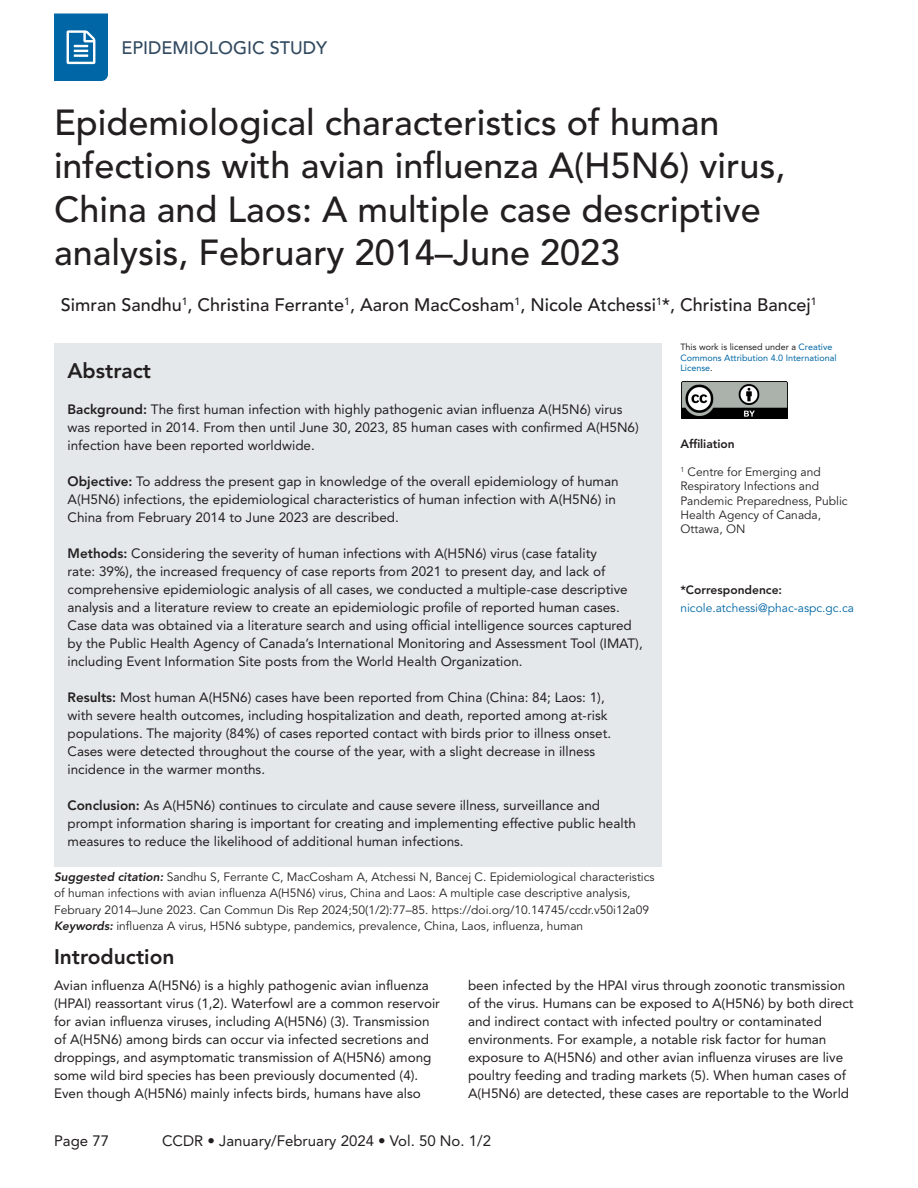
<style>
.page{position:relative;width:918px;height:1188px;background:#fff}
.page>*{position:absolute;margin:0;border:0;box-sizing:border-box;transform-origin:0 0}
.A_-_H2{font:500 36px/43.2px "Avenir LT Std";color:#231f20}
.A_-_H3_References_Span{font:800 21px "Avenir LT Std";color:#231f20}
.A_-_H3{font:800 21px "Avenir LT Std";color:#231f20}
.A_-_Names{font:500 18px "Avenir LT Std";color:#231f20}
.t1{font:500 18px "Avenir LT Std";color:#324a60}
.t2{font:15px "Avenir LT Std";color:#231f20}
.A_-_Body{font:13.5px/18px "Avenir LT Std";color:#231f20}
.A_-_Suggested_Citation{font:12px/16.5px "Avenir LT Std";color:#231f20}
.A_-_Sidebar{font:12px/14.4px "Avenir LT Std";color:#231f20}
.A_-_Sidebar_Corresp{font:12px/18px "Avenir LT Std";color:#0066a5}
.A_-_Sidebar_Header{font:800 12px "Avenir LT Std";color:#231f20}
.A_-_Table_Figure_-_Footnotes{font:9px/10.5px "Avenir LT Std";color:#0066a5}
.s1{font-weight:800}
.s2{font-weight:800;font-style:italic}
.s3{color:#231f20}
.s4{font-weight:800;color:#231f20}
</style>
<div class="page">
<svg style="left:54px;top:14px;width:54px;height:67px;background:#1d77af"></svg>
<div style="left:54px;top:343px;width:608px;height:524px;background:#e4e8ea"></div>
<img style="left:682px;top:382px;width:105px;height:37px">
<h3 class="t1" style="left:122px;top:37px;width:207px">EPIDEMIOLOGIC STUDY</h3>
<p class="A_-_H2" style="left:54px;top:102px;width:733px">Epidemiological characteristics of human infections with avian influenza A(H5N6) virus, China and Laos: A multiple case descriptive analysis, February 2014–June 2023</p>
<p class="A_-_Names" style="left:61px;top:294px;width:758px">Simran Sandhu<sup>1</sup>, Christina Ferrante<sup>1</sup>, Aaron MacCosham<sup>1</sup>, Nicole Atchessi<sup>1</sup>*, Christina Bancej<sup>1</sup></p>
<p class="A_-_H3" style="left:68px;top:358px;width:85px">Abstract</p>
<p class="A_-_Body" style="left:68px;top:400px;width:573px"><span class="s1">Background:</span> The first human infection with highly pathogenic avian influenza A(H5N6) virus was reported in 2014. From then until June 30, 2023, 85 human cases with confirmed A(H5N6) infection have been reported worldwide.</p>
<p class="A_-_Body" style="left:68px;top:472px;width:553px"><span class="s1">Objective:</span> To address the present gap in knowledge of the overall epidemiology of human<br>A(H5N6) infections, the epidemiological characteristics of human infection with A(H5N6) in<br>China from February 2014 to June 2023 are described.</p>
<p class="A_-_Body" style="left:68px;top:544px;width:577px"><span class="s1">Methods:</span> Considering the severity of human infections with A(H5N6) virus (case fatality<br>rate: 39%), the increased frequency of case reports from 2021 to present day, and lack of comprehensive epidemiologic analysis of all cases, we conducted a multiple-case descriptive analysis and a literature review to create an epidemiologic profile of reported human cases.<br>Case data was obtained via a literature search and using official intelligence sources captured by the Public Health Agency of Canada’s International Monitoring and Assessment Tool (IMAT), including Event Information Site posts from the World Health Organization.</p>
<p class="A_-_Body" style="left:68px;top:688px;width:545px"><span class="s1">Results:</span> Most human A(H5N6) cases have been reported from China (China: 84; Laos: 1), with severe health outcomes, including hospitalization and death, reported among at-risk populations. The majority (84%) of cases reported contact with birds prior to illness onset.<br>Cases were detected throughout the course of the year, with a slight decrease in illness incidence in the warmer months.</p>
<p class="A_-_Body" style="left:68px;top:796px;width:570px"><span class="s1">Conclusion:</span> As A(H5N6) continues to circulate and cause severe illness, surveillance and prompt information sharing is important for creating and implementing effective public health measures to reduce the likelihood of additional human infections.</p>
<p class="A_-_Suggested_Citation" style="left:54px;top:869px;width:602px"><span class="s2">Suggested citation:</span> Sandhu S, Ferrante C, MacCosham A, Atchessi N, Bancej C. Epidemiological characteristics of human infections with avian influenza A(H5N6) virus, China and Laos: A multiple case descriptive analysis,<br>February 2014–June 2023. Can Commun Dis Rep 2024;50(1/2):77–85. https://doi.org/10.14745/ccdr.v50i12a09</p>
<p class="A_-_Suggested_Citation" style="left:54px;top:918px;width:531px"><span class="s2">Keywords:</span> influenza A virus, H5N6 subtype, pandemics, prevalence, China, Laos, influenza, human</p>
<p class="A_-_Table_Figure_-_Footnotes" style="left:680px;top:342px;width:158px"><span class="s3">This work is licensed under a</span> Creative<br>Commons Attribution 4.0 International<br>License<span class="s3">.</span></p>
<p class="A_-_Sidebar_Header" style="left:680px;top:437px;width:56px">Affiliation</p>
<p class="A_-_Sidebar" style="left:680px;top:465px;width:169px"><sup>1</sup> Centre for Emerging and<br>Respiratory Infections and<br>Pandemic Preparedness, Public<br>Health Agency of Canada,<br>Ottawa, ON</p>
<p class="A_-_Sidebar_Corresp" style="left:680px;top:581px;width:175px"><span class="s4">*Correspondence: </span>nicole.atchessi@phac-aspc.gc.ca</p>
<p class="A_-_H3_References_Span" style="left:54px;top:944px;width:122px">Introduction</p>
<p class="A_-_Body" style="left:54px;top:976px;width:388px">Avian influenza A(H5N6) is a highly pathogenic avian influenza (HPAI) reassortant virus (1,2). Waterfowl are a common reservoir for avian influenza viruses, including A(H5N6) (3). Transmission of A(H5N6) among birds can occur via infected secretions and droppings, and asymptomatic transmission of A(H5N6) among some wild bird species has been previously documented (4).<br>Even though A(H5N6) mainly infects birds, humans have also</p>
<p class="A_-_Body" style="left:468px;top:976px;width:387px">been infected by the HPAI virus through zoonotic transmission of the virus. Humans can be exposed to A(H5N6) by both direct and indirect contact with infected poultry or contaminated environments. For example, a notable risk factor for human exposure to A(H5N6) and other avian influenza viruses are live poultry feeding and trading markets (5). When human cases of A(H5N6) are detected, these cases are reportable to the World</p>
<p class="t2" style="left:54px;top:1133px;width:57px">Page 77</p>
<p class="t2" style="left:162px;top:1133px;width:331px">CCDR • January/February 2024 • Vol. 50 No. 1/2</p>
</div>
